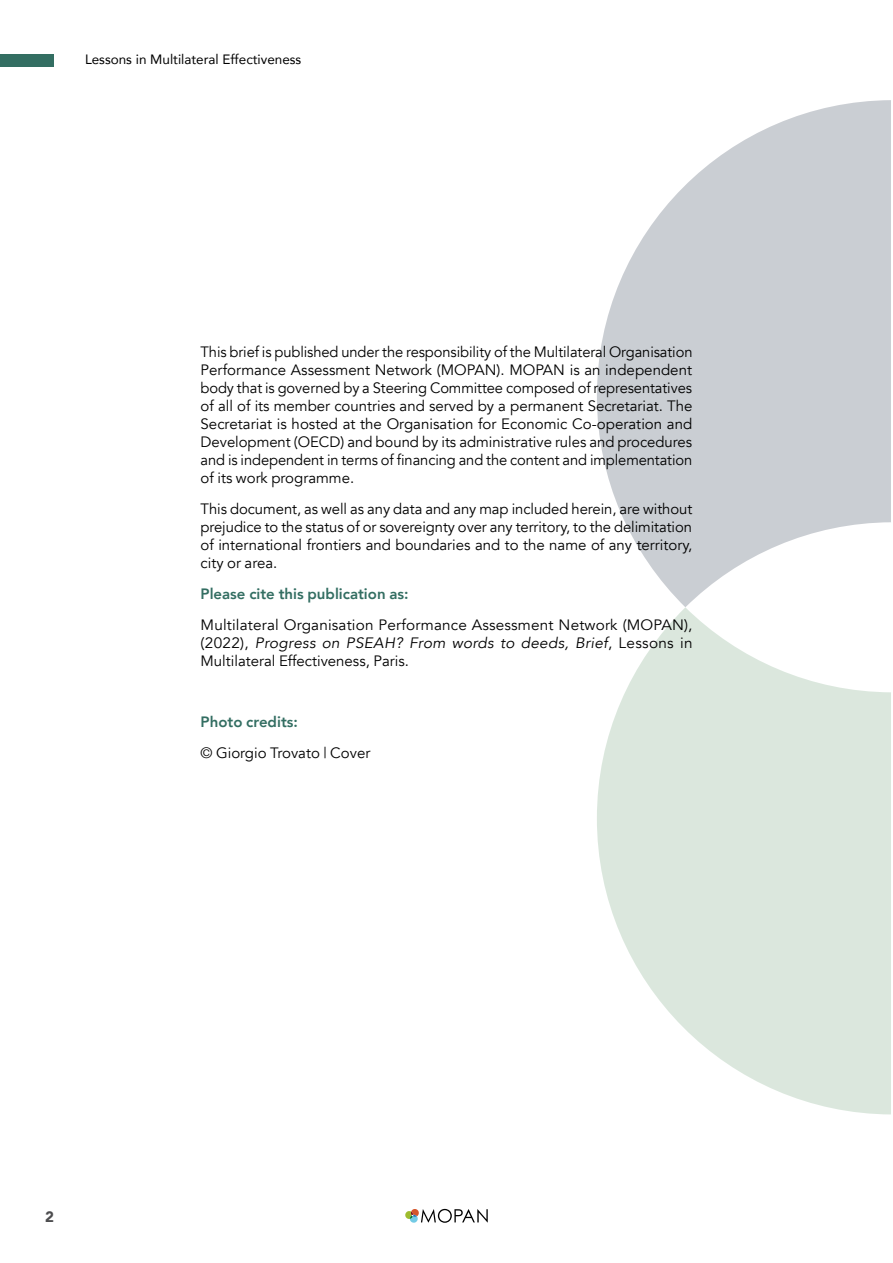
<style>
.page{position:relative;width:893px;height:1263px;background:#fff}
.page>*{position:absolute;margin:0;border:0;box-sizing:border-box;transform-origin:0 0}
.t1{font:15px/18px "Avenir";color:#000;text-align:justify}
.t2{font:800 15px "Avenir";color:#336e62}
.t3{font:900 15px "Avenir";color:#4d4d4f}
.t4{font:13.5px "Avenir";color:#000}
.s1{font-style:italic}
</style>
<div class="page">
<div style="left:0;top:54px;width:54px;height:12px;background:#336e62"></div>
<svg style="left:405px;top:1209px;width:83px;height:14px"></svg>
<svg style="left:597px;top:608px;width:88px;height:421px;fill:#dbe7dd"></svg>
<svg style="left:597px;top:186px;width:88px;height:421px;fill:#caced3"></svg>
<svg style="left:685px;top:100px;width:206px;height:1015px"></svg>
<p class="t4" style="left:85px;top:48px;width:218px">Lessons in Multilateral Effectiveness</p>
<p class="t1" style="left:201px;top:343px;width:493px">This brief is published under the responsibility of the Multilateral Organisation Performance Assessment Network (MOPAN). MOPAN is an independent body that is governed by a Steering Committee composed of representatives of all of its member countries and served by a permanent Secretariat. The Secretariat is hosted at the Organisation for Economic Co-operation and Development (OECD) and bound by its administrative rules and procedures and is independent in terms of financing and the content and implementation of its work programme.</p>
<p class="t1" style="left:201px;top:500px;width:493px">This document, as well as any data and any map included herein, are without prejudice to the status of or sovereignty over any territory, to the delimitation of international frontiers and boundaries and to the name of any territory, city or area.</p>
<p class="t2" style="left:201px;top:582px;width:209px">Please cite this publication as:</p>
<p class="t1" style="left:201px;top:616px;width:493px">Multilateral Organisation Performance Assessment Network (MOPAN), (2022), <span class="s1">Progress on PSEAH? From words to deeds, Brief</span>, Lessons in Multilateral Effectiveness, Paris.</p>
<p class="t2" style="left:201px;top:710px;width:99px">Photo credits:</p>
<p class="t1" style="left:201px;top:744px;width:171px">© Giorgio Trovato | Cover</p>
<p class="t3" style="left:45px;top:1204px;width:10px">2</p>
</div>
